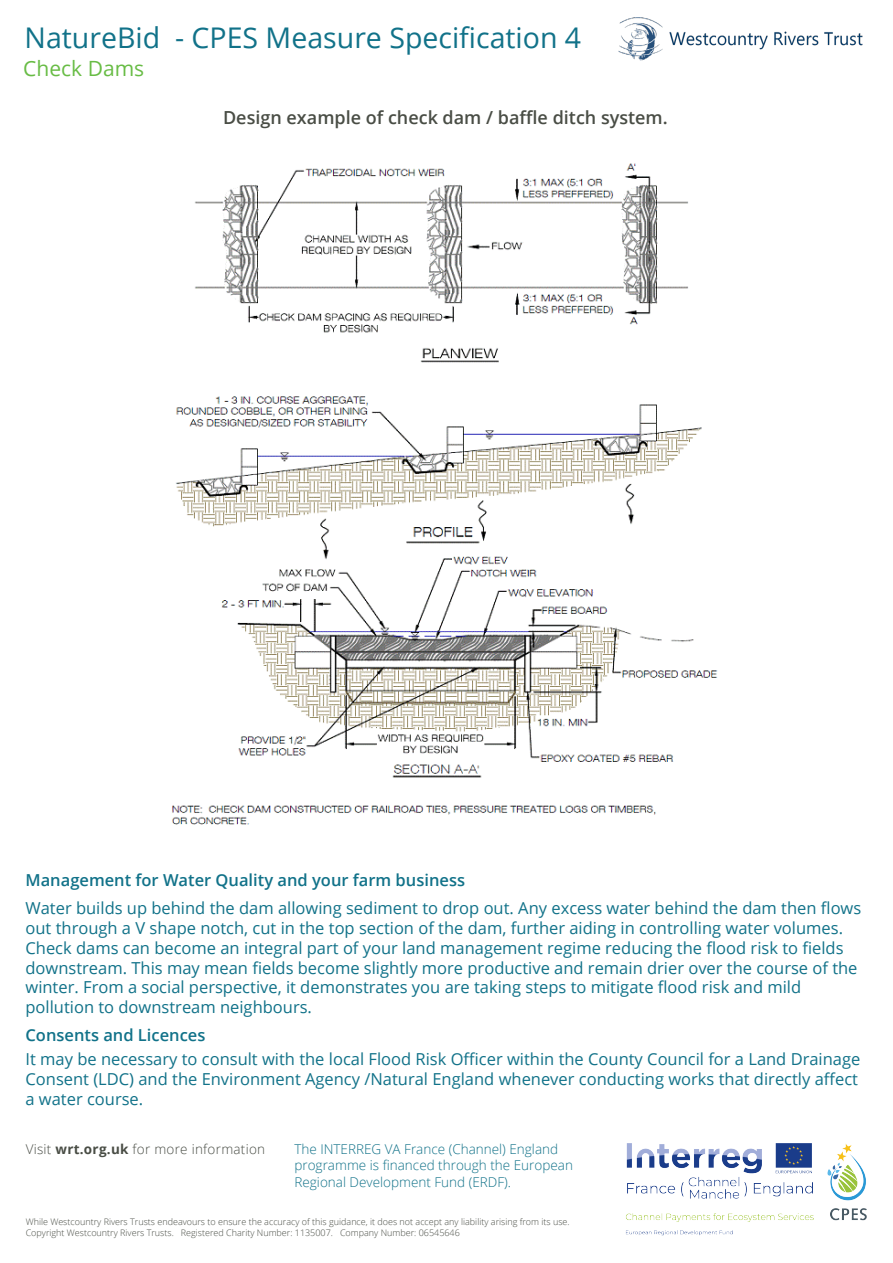
<style>
.page{position:relative;width:893px;height:1263px;background:#fff}
.page>*{position:absolute;margin:0;border:0;box-sizing:border-box;transform-origin:0 0}
.t1{font:28.5px "Open Sans";color:#117289}
.t2{font:21px "Open Sans";color:#68bc45}
.t3{font:600 18px "Open Sans";color:#494d45}
.t4{font:16.5px/19.8px "Open Sans";color:#117289}
.t5{font:600 16.5px "Open Sans";color:#117289}
.t6{font:300 13.5px/16.2px "Open Sans";color:#117289}
.t7{font:300 13.5px "Open Sans";letter-spacing:.02em;color:#494d45}
.t8{font:300 9px "Open Sans";color:#494d45}
.s1{font-weight:700}
</style>
<div class="page">
<img style="left:626px;top:1144px;width:240px;height:91px">
<img style="left:618px;top:18px;width:245px;height:42px">
<img style="left:172px;top:163px;width:546px;height:662px">
<p class="t1" style="left:25px;top:18px;width:558px">NatureBid - CPES Measure Specification 4</p>
<p class="t2" style="left:23px;top:54px;width:122px">Check Dams</p>
<p class="t3" style="left:223px;top:105px;width:446px">Design example of check dam / baffle ditch system.</p>
<p class="t5" style="left:26px;top:868px;width:441px">Management for Water Quality and your farm business</p>
<p class="t4" style="left:26px;top:898px;width:837px">Water builds up behind the dam allowing sediment to drop out. Any excess water behind the dam then flows out through a V shape notch, cut in the top section of the dam, further aiding in controlling water volumes.<br>Check dams can become an integral part of your land management regime reducing the flood risk to fields downstream. This may mean fields become slightly more productive and remain drier over the course of the winter. From a social perspective, it demonstrates you are taking steps to mitigate flood risk and mild pollution to downstream neighbours.</p>
<p class="t5" style="left:26px;top:1024px;width:181px">Consents and Licences</p>
<p class="t4" style="left:26px;top:1049px;width:836px">It may be necessary to consult with the local Flood Risk Officer within the County Council for a Land Drainage<br>Consent (LDC) and the Environment Agency /Natural England whenever conducting works that directly affect a water course.</p>
<p class="t7" style="left:26px;top:1140px;width:241px">Visit <span class="s1">wrt.org.uk</span> for more information</p>
<p class="t6" style="left:294px;top:1141px;width:280px">The INTERREG VA France (Channel) England programme is financed through the European<br>Regional Development Fund (ERDF).</p>
<p class="t8" style="left:26px;top:1216px;width:546px">While Westcountry Rivers Trusts endeavours to ensure the accuracy of this guidance, it does not accept any liability arising from its use.</p>
<p class="t8" style="left:26px;top:1226px;width:436px">Copyright Westcountry Rivers Trusts. Registered Charity Number: 1135007. Company Number: 06545646</p>
</div>
